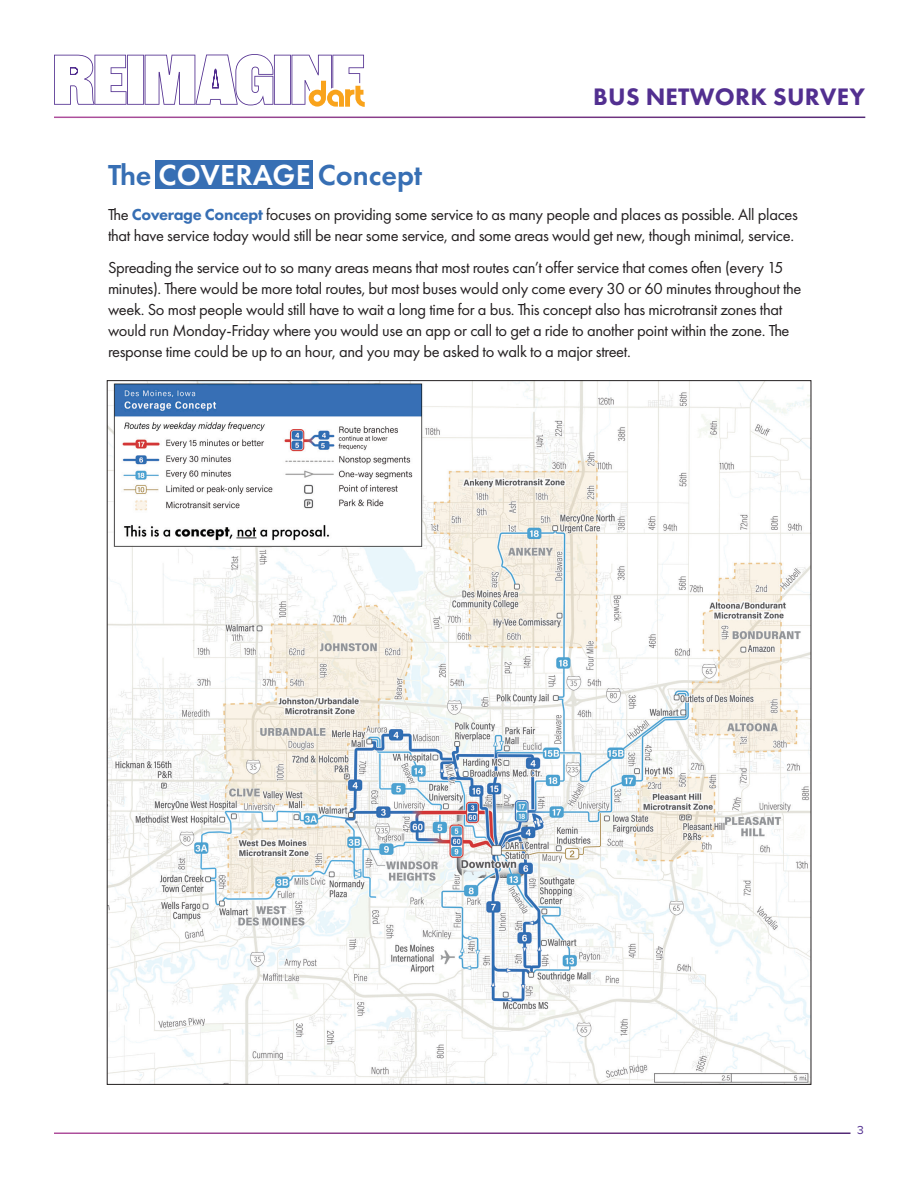
<style>
.page{position:relative;width:918px;height:1188px;background:#fff}
.page>*{position:absolute;margin:0;border:0;box-sizing:border-box;transform-origin:0 0}
.t1{font:600 30px "Futura PT";color:#376fb4}
.t2{font:800 24.75px "Futura PT";letter-spacing:.01em;color:#522f90}
.t3{font:16.5px/21px "Futura PT";letter-spacing:-.02em;color:#231f20}
.t4{font:12px "Proxima Nova";color:#522f90}
.s1{color:#fff}
.s2{font-weight:800;color:#376fb4}
</style>
<div class="page">
<svg style="left:54px;top:54px;width:311px;height:53px"></svg>
<div style="left:156px;top:160px;width:157px;height:29px;background:#376fb4"></div>
<img style="left:109px;top:382px;width:700px;height:701px">
<h1 class="t1" style="left:108px;top:156px;width:316px">The <span class="s1">COVERAGE</span> Concept</h1>
<h2 class="t2" style="left:593px;top:81px;width:273px">BUS NETWORK SURVEY</h2>
<p class="t3" style="left:108px;top:204px;width:692px">The <span class="s2">Coverage Concept</span> focuses on providing some service to as many people and places as possible. All places that have service today would still be near some service, and some areas would get new, though minimal, service.</p>
<p class="t3" style="left:108px;top:257px;width:695px">Spreading the service out to so many areas means that most routes can’t offer service that comes often (every 15 minutes). There would be more total routes, but most buses would only come every 30 or 60 minutes throughout the week. So most people would still have to wait a long time for a bus. This concept also has microtransit zones that would run Monday-Friday where you would use an app or call to get a ride to another point within the zone. The response time could be up to an hour, and you may be asked to walk to a major street.</p>
<p class="t4" style="left:857px;top:1121px;width:8px">3</p>
</div>
